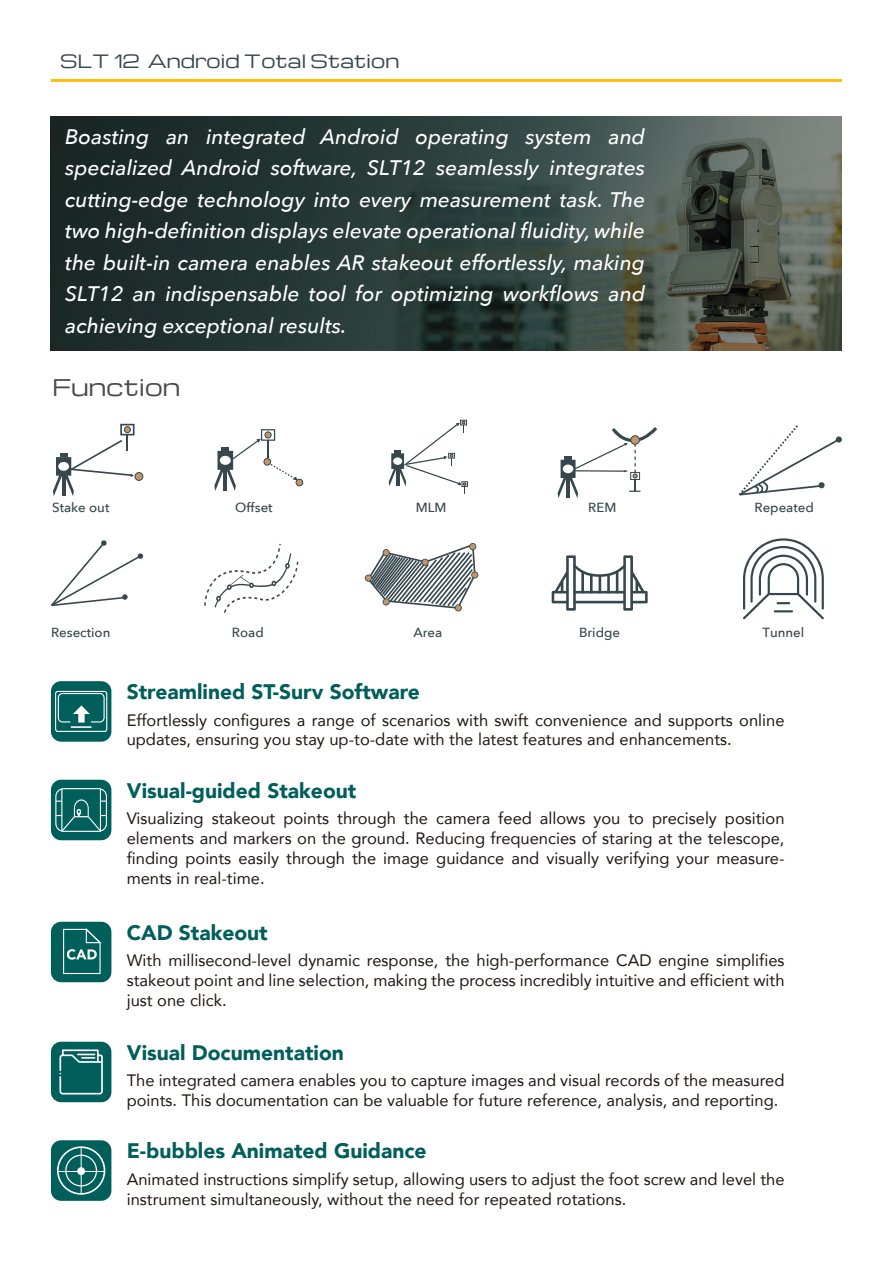
<style>
.page{position:relative;width:893px;height:1263px;background:#fff}
.page>*{position:absolute;margin:0;border:0;box-sizing:border-box;transform-origin:0 0}
.t1{font:22.5px "Michroma";color:#4c4948}
.t2{font:italic 500 21px/31.5px "Avenir Next";color:#fff;text-align:justify}
.t3{font:900 21px "Avenir";color:#005e5b}
.t4{font:18px "Michroma";color:#35484f}
.t5{font:16.5px/19.8px "Avenir";color:#221815}
.t6{font:500 13.2px "Avenir Next";color:#36474d}
</style>
<div class="page">
<img style="left:51px;top:116px;width:791px;height:235px">
<hr style="left:51px;top:79px;width:791px;height:3px;background:#fabf13">
<div style="left:51px;top:1140px;width:60px;height:61px;background:#005e5b;border-radius:10px"></div>
<div style="left:57px;top:1146px;width:48px;height:49px;border:2px solid #fff;border-radius:50%"></div>
<div style="left:65px;top:1154px;width:32px;height:32px;border:1px solid #fff;border-radius:50%"></div>
<hr style="left:58px;top:1171px;width:47px;height:1px;background:#fff">
<hr style="left:81px;top:1147px;width:1px;height:47px;background:#fff">
<div style="left:77px;top:1167px;width:8px;height:8px;background:#fff;border-radius:50%"></div>
<div style="left:836px;top:436px;width:6px;height:7px;background:#36474d;border-radius:50%"></div>
<svg style="left:739px;top:425px;width:100px;height:70px"></svg>
<div style="left:120px;top:424px;width:15px;height:11px;border:2px solid #36474d"></div>
<div style="left:124px;top:426px;width:7px;height:7px;border:1px solid #36474d;border-radius:50%"></div>
<div style="left:135px;top:472px;width:8px;height:8px;background:#bf976a;border-radius:50%"></div>
<div style="left:135px;top:472px;width:8px;height:9px;border:1px solid #36474d;border-radius:50%"></div>
<svg style="left:53px;top:427px;width:81px;height:69px"></svg>
<svg style="left:389px;top:420px;width:79px;height:74px"></svg>
<svg style="left:51px;top:540px;width:92px;height:66px"></svg>
<svg style="left:204px;top:544px;width:94px;height:69px"></svg>
<svg style="left:365px;top:543px;width:113px;height:68px"></svg>
<div style="left:296px;top:479px;width:7px;height:7px;background:#bf976a;border-radius:50%"></div>
<div style="left:296px;top:479px;width:7px;height:7px;border:1px solid #36474d;border-radius:50%"></div>
<div style="left:261px;top:429px;width:14px;height:12px;border:1px solid #36474d"></div>
<div style="left:265px;top:431px;width:7px;height:7px;border:1px solid #36474d;border-radius:50%"></div>
<svg style="left:214px;top:432px;width:85px;height:59px"></svg>
<div style="left:264px;top:458px;width:7px;height:7px;background:#bf976a;border-radius:50%"></div>
<div style="left:264px;top:458px;width:7px;height:8px;border:1px solid #36474d;border-radius:50%"></div>
<svg style="left:558px;top:427px;width:99px;height:71px"></svg>
<div style="left:631px;top:436px;width:8px;height:8px;background:#bf976a;border-radius:50%"></div>
<div style="left:630px;top:435px;width:10px;height:10px;border:1px solid #36474d;border-radius:50%"></div>
<svg style="left:552px;top:555px;width:96px;height:56px"></svg>
<svg style="left:743px;top:538px;width:81px;height:81px"></svg>
<div style="left:51px;top:681px;width:60px;height:61px;background:#005e5b;border-radius:10px"></div>
<svg style="left:55px;top:690px;width:53px;height:42px"></svg>
<div style="left:51px;top:922px;width:60px;height:60px;background:#005e5b;border-radius:10px"></div>
<svg style="left:63px;top:928px;width:39px;height:46px"></svg>
<div style="left:51px;top:1042px;width:60px;height:60px;background:#005e5b;border-radius:10px"></div>
<svg style="left:59px;top:1049px;width:44px;height:45px"></svg>
<div style="left:51px;top:780px;width:60px;height:60px;background:#005e5b;border-radius:10px"></div>
<div style="left:55px;top:788px;width:52px;height:44px;border:1px solid #fff;border-radius:8px"></div>
<hr style="left:61px;top:789px;width:1px;height:42px;background:#fff">
<hr style="left:100px;top:789px;width:1px;height:42px;background:#fff">
<svg style="left:56px;top:799px;width:50px;height:32px"></svg>
<p class="t4" style="left:60px;top:51px;width:341px">SLT 12 Android Total Station</p>
<p class="t2" style="left:65px;top:120px;width:581px">Boasting an integrated Android operating system and specialized Android software, SLT12 seamlessly integrates cutting-edge technology into every measurement task. The two high-definition displays elevate operational fluidity, while the built-in camera enables AR stakeout effortlessly, making SLT12 an indispensable tool for optimizing workflows and achieving exceptional results.</p>
<h1 class="t1" style="left:52px;top:375px;width:130px">Function</h1>
<p class="t6" style="left:235px;top:496px;width:39px">Offset</p>
<p class="t6" style="left:52px;top:496px;width:59px">Stake out</p>
<p class="t6" style="left:754px;top:496px;width:61px">Repeated</p>
<p class="t6" style="left:416px;top:496px;width:32px">MLM</p>
<p class="t6" style="left:588px;top:496px;width:30px">REM</p>
<p class="t6" style="left:51px;top:622px;width:61px">Resection</p>
<p class="t6" style="left:232px;top:622px;width:33px">Road</p>
<p class="t6" style="left:413px;top:622px;width:31px">Area</p>
<p class="t6" style="left:579px;top:621px;width:43px">Bridge</p>
<p class="t6" style="left:762px;top:622px;width:43px">Tunnel</p>
<p class="t3" style="left:127px;top:674px;width:295px">Streamlined ST-Surv Software</p>
<p class="t5" style="left:127px;top:709px;width:659px">Effortlessly configures a range of scenarios with swift convenience and supports online updates, ensuring you stay up-to-date with the latest features and enhancements.</p>
<p class="t3" style="left:127px;top:772px;width:231px">Visual-guided Stakeout</p>
<p class="t5" style="left:127px;top:808px;width:659px;text-align:justify">Visualizing stakeout points through the camera feed allows you to precisely position elements and markers on the ground. Reducing frequencies of staring at the telescope, finding points easily through the image guidance and visually verifying your measure&shy;ments in real-time.</p>
<p class="t3" style="left:127px;top:914px;width:143px">CAD Stakeout</p>
<p class="t5" style="left:127px;top:950px;width:659px;text-align:justify">With millisecond-level dynamic response, the high-performance CAD engine simplifies stakeout point and line selection, making the process incredibly intuitive and efficient with just one click.</p>
<p class="t3" style="left:127px;top:1034px;width:219px">Visual Documentation</p>
<p class="t5" style="left:127px;top:1070px;width:659px">The integrated camera enables you to capture images and visual records of the measured points. This documentation can be valuable for future reference, analysis, and reporting.</p>
<p class="t3" style="left:127px;top:1133px;width:301px">E-bubbles Animated Guidance</p>
<p class="t5" style="left:127px;top:1168px;width:659px">Animated instructions simplify setup, allowing users to adjust the foot screw and level the instrument simultaneously, without the need for repeated rotations.</p>
</div>
